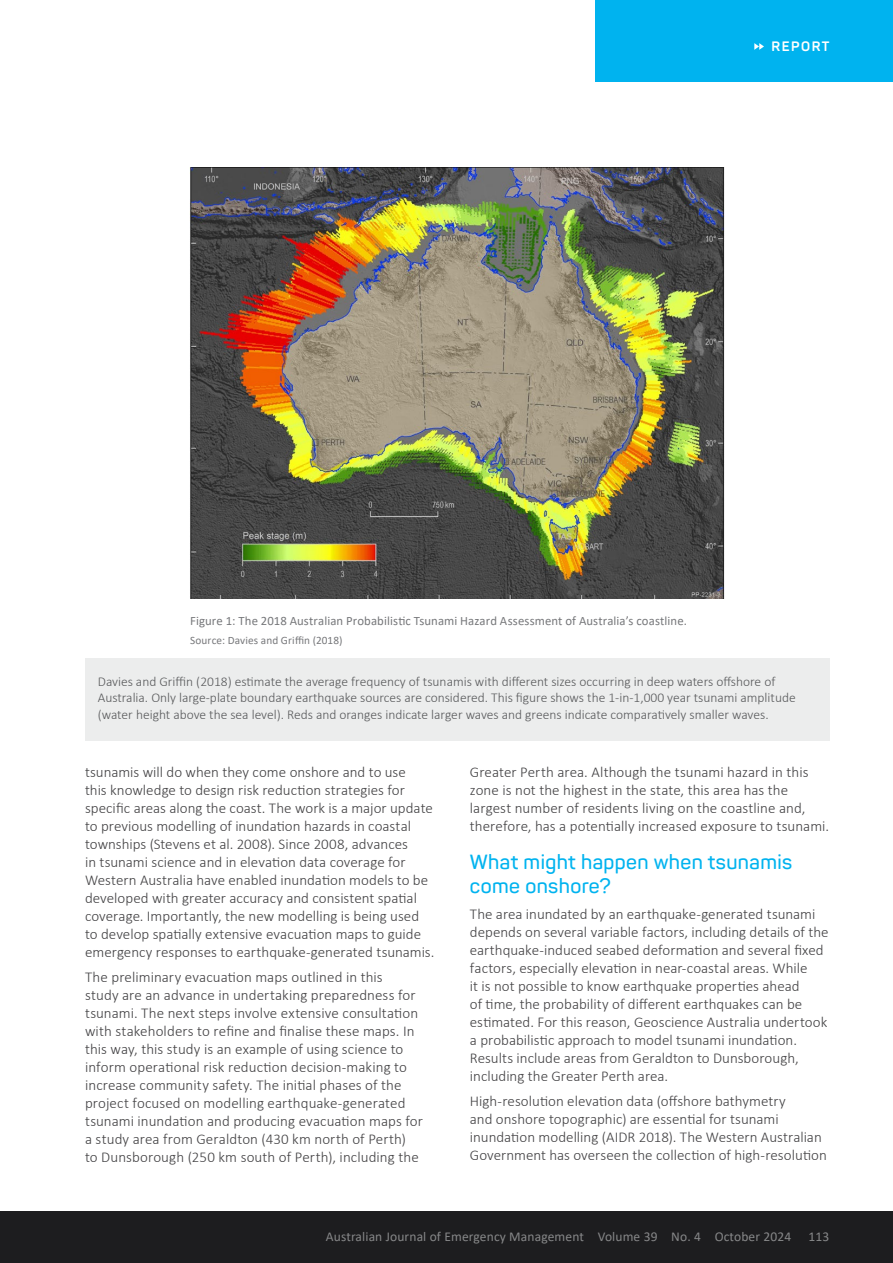
<style>
.page{position:relative;width:893px;height:1263px;background:#fff}
.page>*{position:absolute;margin:0;border:0;box-sizing:border-box;transform-origin:0 0}
.t1{font:600 20.25px/24px "Panton";letter-spacing:.02em;color:#00b3ef}
.t2{font:300 15px/18px "Calibri";color:#414042}
.t3{font:300 13.5px/16.5px "Calibri";color:#58595b}
.t4{font:13.5px "Calibri";letter-spacing:.01em;color:#868788}
.t5{font:700 13.5px "Panton";letter-spacing:.11em;color:#fff}
.t6{font:12.75px "Calibri";letter-spacing:.005em;color:#77787b}
.t7{font:11.25px "Calibri";letter-spacing:.015em;color:#77787b}
</style>
<div class="page">
<div style="left:596px;top:0;width:297px;height:81px;background:#00b3ef"></div>
<svg style="left:754px;top:43px;width:10px;height:7px"></svg>
<div style="left:0;top:1212px;width:893px;height:51px;background:#1d1d1f"></div>
<div style="left:85px;top:659px;width:744px;height:82px;background:#eceded"></div>
<img style="left:190px;top:167px;width:534px;height:432px">
<p class="t5" style="left:772px;top:38px;width:59px">REPORT</p>
<p class="t6" style="left:190px;top:611px;width:498px">Figure 1: The 2018 Australian Probabilistic Tsunami Hazard Assessment of Australia’s coastline.</p>
<p class="t7" style="left:190px;top:632px;width:154px">Source: Davies and Griffin (2018)</p>
<p class="t3" style="left:98px;top:673px;width:699px">Davies and Griffin (2018) estimate the average frequency of tsunamis with different sizes occurring in deep waters offshore of<br>Australia. Only large-plate boundary earthquake sources are considered. This figure shows the 1-in-1,000 year tsunami amplitude (water height above the sea level). Reds and oranges indicate larger waves and greens indicate comparatively smaller waves.</p>
<p class="t2" style="left:85px;top:762px;width:351px">tsunamis will do when they come onshore and to use<br>this knowledge to design risk reduction strategies for specific areas along the coast. The work is a major update to previous modelling of inundation hazards in coastal townships (Stevens et al. 2008). Since 2008, advances<br>in tsunami science and in elevation data coverage for Western Australia have enabled inundation models to be developed with greater accuracy and consistent spatial coverage. Importantly, the new modelling is being used to develop spatially extensive evacuation maps to guide emergency responses to earthquake-generated tsunamis.</p>
<p class="t2" style="left:85px;top:968px;width:339px">The preliminary evacuation maps outlined in this<br>study are an advance in undertaking preparedness for tsunami. The next steps involve extensive consultation with stakeholders to refine and finalise these maps. In this way, this study is an example of using science to inform operational risk reduction decision-making to increase community safety. The initial phases of the project focused on modelling earthquake-generated tsunami inundation and producing evacuation maps for a study area from Geraldton (430 km north of Perth)<br>to Dunsborough (250 km south of Perth), including the</p>
<p class="t2" style="left:470px;top:762px;width:361px">Greater Perth area. Although the tsunami hazard in this zone is not the highest in the state, this area has the largest number of residents living on the coastline and, therefore, has a potentially increased exposure to tsunami.</p>
<h1 class="t1" style="left:470px;top:850px;width:324px">What might happen when tsunamis come onshore?</h1>
<p class="t2" style="left:470px;top:905px;width:360px">The area inundated by an earthquake-generated tsunami depends on several variable factors, including details of the earthquake-induced seabed deformation and several fixed factors, especially elevation in near-coastal areas. While<br>it is not possible to know earthquake properties ahead<br>of time, the probability of different earthquakes can be estimated. For this reason, Geoscience Australia undertook a probabilistic approach to model tsunami inundation.<br>Results include areas from Geraldton to Dunsborough, including the Greater Perth area.</p>
<p class="t2" style="left:470px;top:1092px;width:358px">High-resolution elevation data (offshore bathymetry<br>and onshore topographic) are essential for tsunami inundation modelling (AIDR 2018). The Western Australian Government has overseen the collection of high-resolution</p>
<p class="t4" style="left:326px;top:1227px;width:467px">Australian Journal of Emergency Management Volume 39 No. 4 October 2024</p>
<p class="t4" style="left:808px;top:1227px;width:22px">113</p>
</div>
